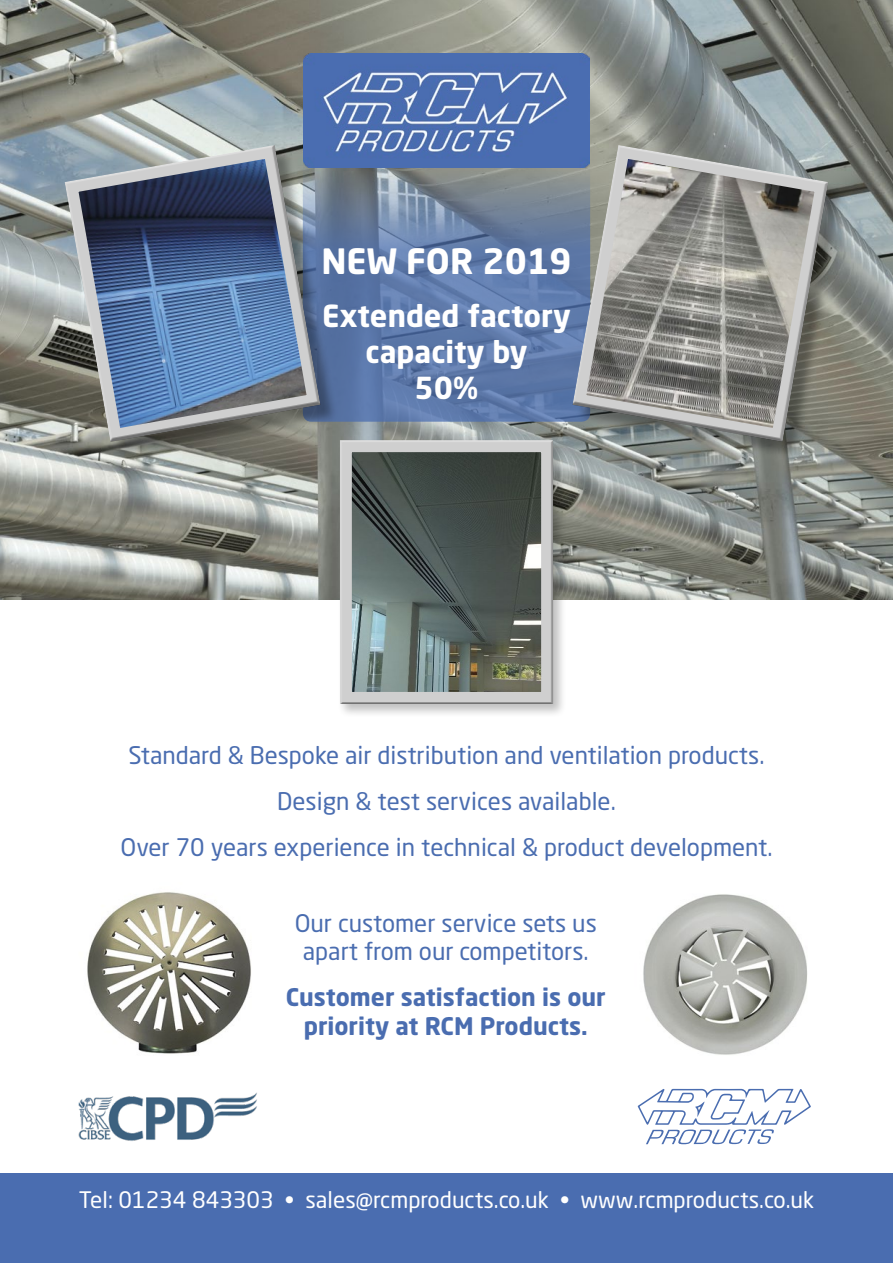
<style>
.page{position:relative;width:893px;height:1263px;background:#fff}
.page>*{position:absolute;margin:0;border:0;box-sizing:border-box;transform-origin:0 0}
.t1{font:700 34.5px "Neo Sans Std";color:#fff}
.t2{font:700 30px/36px "Neo Sans Std";color:#fff;text-align:center}
.t3{font:24px/28.8px "Neo Sans Std";color:#4a6db0;text-align:center}
.t4{font:700 24px/28.8px "Neo Sans Std";color:#4a6db0;text-align:center}
.t5{font:22.5px "Neo Sans Std";color:#fff}
</style>
<div class="page">
<img style="left:0;top:0;width:893px;height:600px">
<img style="left:303px;top:54px;width:287px;height:95px">
<img style="left:643px;top:894px;width:165px;height:161px">
<img style="left:87px;top:892px;width:164px;height:162px">
<svg style="left:303px;top:149px;width:287px;height:273px;background:#637ca5"></svg>
<div style="left:338px;top:438px;width:229px;height:280px;background:#000;opacity:.25"></div>
<div style="left:339px;top:439px;width:214px;height:265px;background:#000;opacity:.75"></div>
<div style="left:67px;top:148px;width:272px;height:312px;background:#000;opacity:.35"></div>
<svg style="left:64px;top:144px;width:257px;height:298px;background:#677a94"></svg>
<div style="left:575px;top:148px;width:271px;height:312px;background:#000;opacity:.35"></div>
<svg style="left:572px;top:143px;width:257px;height:299px;background:#919290"></svg>
<div style="left:0;top:1174px;width:893px;height:89px;background:#4a6db0"></div>
<img style="left:79px;top:1092px;width:178px;height:49px">
<svg style="left:638px;top:1089px;width:173px;height:55px"></svg>
<p class="t1" style="left:321px;top:239px;width:252px">NEW FOR 2019</p>
<p class="t2" style="left:322px;top:297px;width:250px">Extended factory capacity by<br>50%</p>
<p class="t3" style="left:129px;top:740px;width:637px">Standard &amp; Bespoke air distribution and ventilation products.</p>
<p class="t3" style="left:277px;top:786px;width:340px">Design &amp; test services available.</p>
<p class="t3" style="left:120px;top:832px;width:654px">Over 70 years experience in technical &amp; product development.</p>
<p class="t3" style="left:295px;top:908px;width:304px">Our customer service sets us apart from our competitors.</p>
<p class="t4" style="left:286px;top:982px;width:321px">Customer satisfaction is our priority at RCM Products.</p>
<p class="t5" style="left:79px;top:1186px;width:737px">Tel: 01234 843303 • sales@rcmproducts.co.uk • www.rcmproducts.co.uk</p>
</div>
